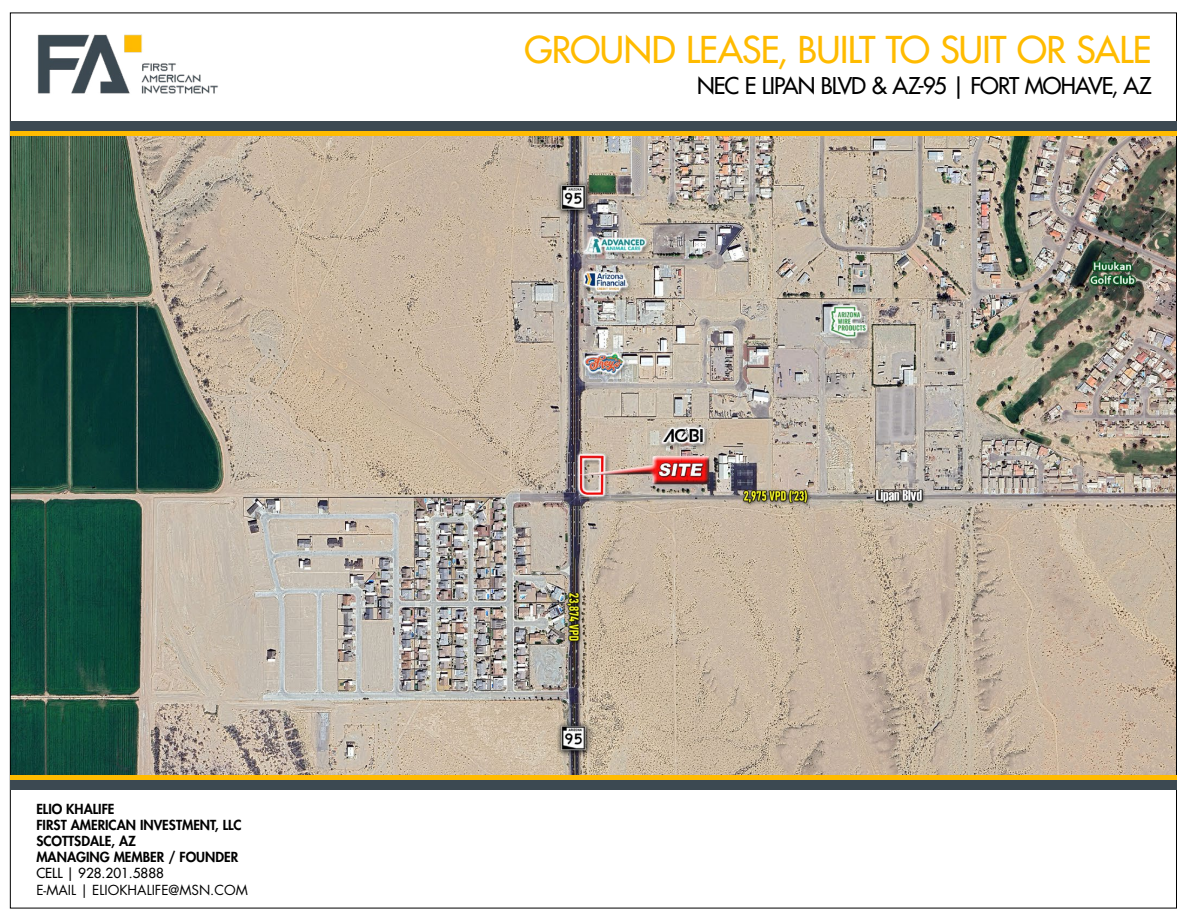
<style>
.page{position:relative;width:1188px;height:918px;background:#fff}
.page>*{position:absolute;margin:0;border:0;box-sizing:border-box;transform-origin:0 0}
.t1{font:500 36px "Futura Std";letter-spacing:-.015em;color:#fb0}
.t2{font:500 22.5px "Futura Std";letter-spacing:-.04em;color:#000}
.t3{font:800 13.5px/16.2px "Futura Std";color:#000}
.t4{font:13.5px "Futura Std";color:#000}
.t5{font:500 13.5px "Futura Std";color:#000}
</style>
<div class="page">
<img style="left:12px;top:136px;width:1163px;height:639px">
<svg style="left:10px;top:130px;width:1167px;height:6px;background:#dea80d"></svg>
<div style="left:10px;top:775px;width:1167px;height:15px;background:#fb0"></div>
<div style="left:10px;top:121px;width:1167px;height:9px;background:#3c4952"></div>
<div style="left:10px;top:780px;width:1167px;height:10px;background:#3c4952"></div>
<img style="left:37px;top:34px;width:181px;height:60px">
<h1 class="t1" style="left:524px;top:27px;width:629px">GROUND LEASE, BUILT TO SUIT OR SALE</h1>
<h2 class="t2" style="left:697px;top:72px;width:456px">NEC E LIPAN BLVD &amp; AZ-95 | FORT MOHAVE, AZ</h2>
<p class="t3" style="left:36px;top:800px;width:207px">ELIO KHALIFE<br>FIRST AMERICAN INVESTMENT, LLC<br>SCOTTSDALE, AZ<br>MANAGING MEMBER / FOUNDER</p>
<p class="t5" style="left:36px;top:865px;width:129px">CELL | 928.201.5888</p>
<p class="t4" style="left:36px;top:881px;width:213px">E-MAIL | ELIOKHALIFE@MSN.COM</p>
</div>
